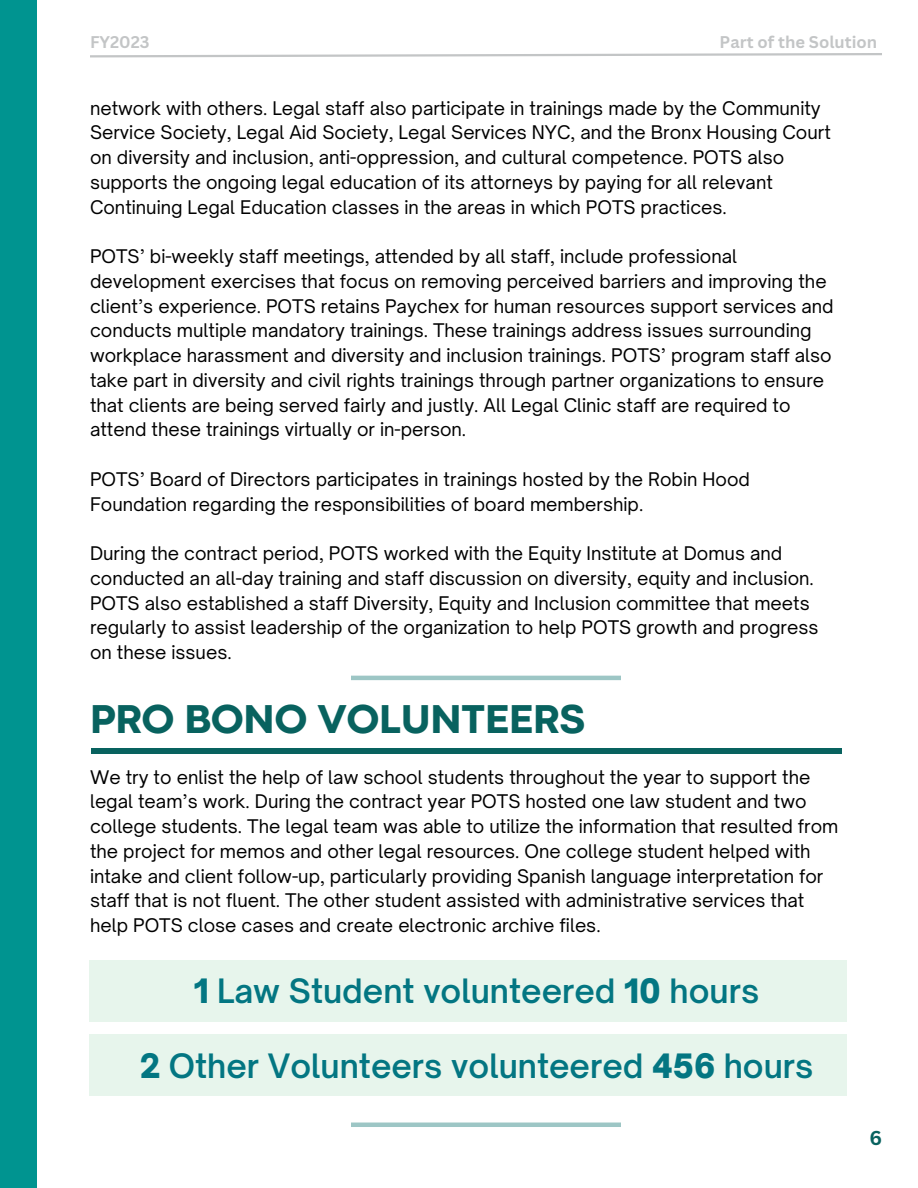
<style>
.page{position:relative;width:918px;height:1188px;background:#fff}
.page>*{position:absolute;margin:0;border:0;box-sizing:border-box;transform-origin:0 0}
.t1{font:800 42px "Codec Pro";color:#08625f}
.t2{font:600 32.1px "Open Sauce One";color:#037682}
.t3{font:700 19.5px "Canva Sans";color:#08625f}
.t4{font:18px/24.8px "Open Sauce One";color:#000}
.t5{font:700 16.5px "Canva Sans";color:#c3c5c6}
.s1{font-weight:900}
</style>
<div class="page">
<div style="left:0;top:0;width:37px;height:1188px;background:#009490"></div>
<svg style="left:90px;top:53px;width:792px;height:5px"></svg>
<div style="left:92px;top:748px;width:750px;height:5px;background:#08625f"></div>
<hr style="left:351px;top:676px;width:270px;height:4px;background:#9dc6c5">
<div style="left:90px;top:960px;width:757px;height:62px;background:#e7f5ec"></div>
<div style="left:90px;top:1034px;width:757px;height:62px;background:#e7f5ec"></div>
<hr style="left:351px;top:1123px;width:270px;height:4px;background:#9dc6c5">
<p class="t5" style="left:90px;top:31px;width:61px">FY2023</p>
<p class="t5" style="left:720px;top:31px;width:159px">Part of the Solution</p>
<p class="t4" style="left:90px;top:95px;width:742px">network with others. Legal staff also participate in trainings made by the Community Service Society, Legal Aid Society, Legal Services NYC, and the Bronx Housing Court on diversity and inclusion, anti-oppression, and cultural competence. POTS also supports the ongoing legal education of its attorneys by paying for all relevant Continuing Legal Education classes in the areas in which POTS practices.</p>
<p class="t4" style="left:90px;top:244px;width:745px">POTS’ bi-weekly staff meetings, attended by all staff, include professional development exercises that focus on removing perceived barriers and improving the client’s experience. POTS retains Paychex for human resources support services and conducts multiple mandatory trainings. These trainings address issues surrounding workplace harassment and diversity and inclusion trainings. POTS’ program staff also take part in diversity and civil rights trainings through partner organizations to ensure that clients are being served fairly and justly. All Legal Clinic staff are required to attend these trainings virtually or in-person.</p>
<p class="t4" style="left:90px;top:467px;width:661px">POTS’ Board of Directors participates in trainings hosted by the Robin Hood<br>Foundation regarding the responsibilities of board membership.</p>
<p class="t4" style="left:90px;top:541px;width:730px">During the contract period, POTS worked with the Equity Institute at Domus and conducted an all-day training and staff discussion on diversity, equity and inclusion.<br>POTS also established a staff Diversity, Equity and Inclusion committee that meets regularly to assist leadership of the organization to help POTS growth and progress on these issues.</p>
<p class="t1" style="left:90px;top:704px;width:497px">PRO BONO VOLUNTEERS</p>
<p class="t4" style="left:90px;top:764px;width:750px">We try to enlist the help of law school students throughout the year to support the legal team’s work. During the contract year POTS hosted one law student and two college students. The legal team was able to utilize the information that resulted from the project for memos and other legal resources. One college student helped with intake and client follow-up, particularly providing Spanish language interpretation for staff that is not fluent. The other student assisted with administrative services that help POTS close cases and create electronic archive files.</p>
<p class="t2" style="left:194px;top:971px;width:567px"><span class="s1">1</span> Law Student volunteered <span class="s1">10</span> hours</p>
<p class="t2" style="left:140px;top:1045px;width:675px"><span class="s1">2</span> Other Volunteers volunteered <span class="s1">456</span> hours</p>
<p class="t3" style="left:869px;top:1124px;width:14px">6</p>
</div>
